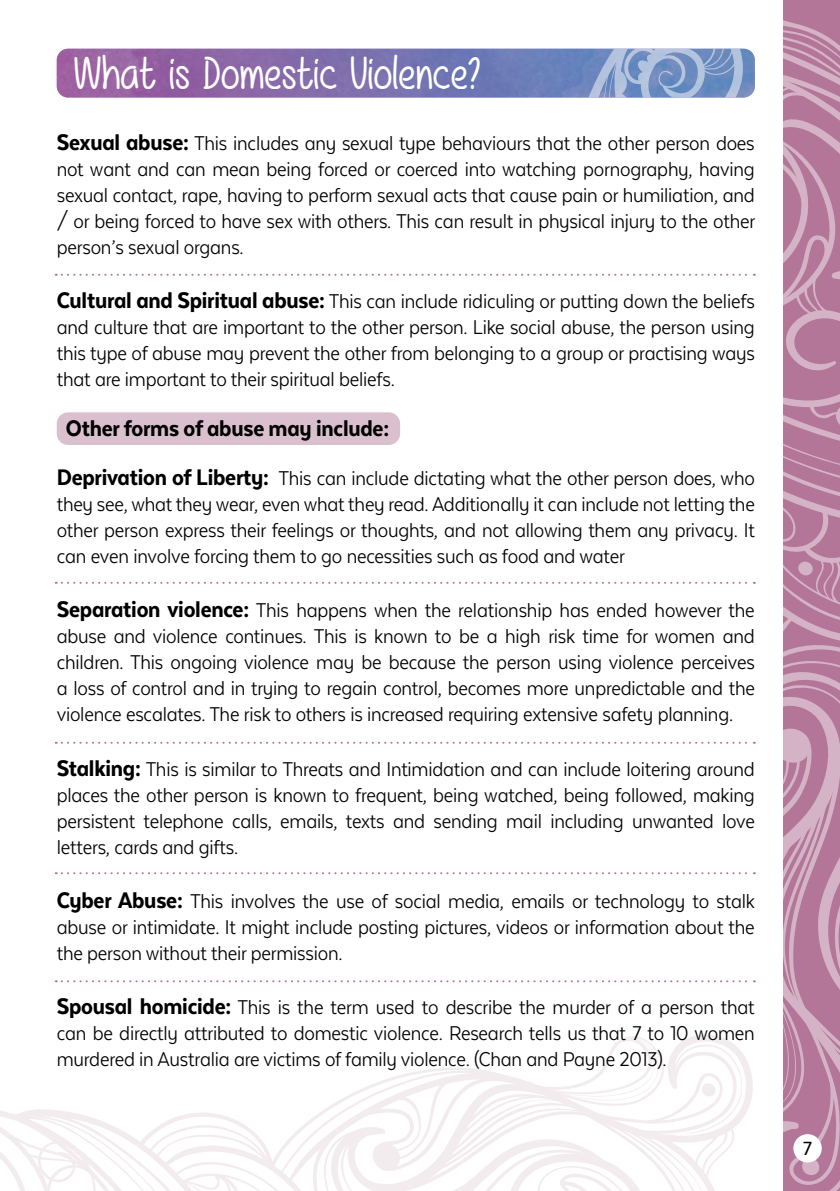
<style>
.page{position:relative;width:840px;height:1191px;background:#fff}
.page>*{position:absolute;margin:0;border:0;box-sizing:border-box;transform-origin:0 0}
.t1{font:46px "Mf Really Awesome";color:#fff}
.t2{font:800 26px "Texta Narrow Alt";letter-spacing:-.01em;color:#000}
.t3{font:23px/26px "Texta Narrow Alt";letter-spacing:-.01em;color:#000;text-align:justify}
.t4{font:22px "Texta Narrow Alt";color:#000}
.s1{font-weight:800;font-size:26px}
</style>
<div class="page">
<svg style="left:783px;top:0;width:57px;height:1191px;background:#bc88a5"></svg>
<svg style="left:742px;top:1053px;width:11px;height:66px"></svg>
<svg style="left:0;top:1035px;width:742px;height:156px"></svg>
<div style="left:57px;top:412px;width:343px;height:33px;background:#dac0ce;border-radius:11px"></div>
<img style="left:57px;top:49px;width:376px;height:48px">
<svg style="left:56px;top:274px;width:698px;height:2px"></svg>
<svg style="left:56px;top:582px;width:698px;height:2px"></svg>
<svg style="left:56px;top:742px;width:698px;height:2px"></svg>
<svg style="left:56px;top:872px;width:698px;height:2px"></svg>
<svg style="left:56px;top:980px;width:698px;height:2px"></svg>
<div style="left:793px;top:1134px;width:28px;height:28px;background:#fff;border-radius:50%"></div>
<div style="left:74px;top:55px;width:64px;height:35px;background:#9c65a4"></div>
<svg style="left:170px;top:60px;width:4px;height:29px"></svg>
<svg style="left:204px;top:57px;width:16px;height:33px"></svg>
<svg style="left:241px;top:66px;width:40px;height:23px"></svg>
<svg style="left:314px;top:60px;width:22px;height:29px"></svg>
<svg style="left:351px;top:57px;width:22px;height:33px"></svg>
<svg style="left:399px;top:66px;width:15px;height:23px"></svg>
<svg style="left:433px;top:49px;width:321px;height:48px;background:#788dc1"></svg>
<p class="t1" style="left:139px;top:47px;width:175px">▼ ▲ □ ▲▼</p>
<p class="t1" style="left:374px;top:47px;width:60px">□● ■</p>
<p class="t3" style="left:57px;top:130px;width:699px"><span class="s1">Sexual abuse:</span> This includes any sexual type behaviours that the other person does not want and can mean being forced or coerced into watching pornography, having sexual contact, rape, having to perform sexual acts that cause pain or humiliation, and / or being forced to have sex with others. This can result in physical injury to the other person’s sexual organs.</p>
<p class="t3" style="left:57px;top:288px;width:699px"><span class="s1">Cultural and Spiritual abuse:</span> This can include ridiculing or putting down the beliefs and culture that are important to the other person. Like social abuse, the person using this type of abuse may prevent the other from belonging to a group or practising ways that are important to their spiritual beliefs.</p>
<p class="t2" style="left:66px;top:415px;width:324px">Other forms of abuse may include:</p>
<p class="t3" style="left:57px;top:465px;width:699px"><span class="s1">Deprivation of Liberty:</span> This can include dictating what the other person does, who they see, what they wear, even what they read. Additionally it can include not letting the other person express their feelings or thoughts, and not allowing them any privacy. It can even involve forcing them to go necessities such as food and water</p>
<p class="t3" style="left:57px;top:597px;width:699px"><span class="s1">Separation violence:</span> This happens when the relationship has ended however the abuse and violence continues. This is known to be a high risk time for women and children. This ongoing violence may be because the person using violence perceives a loss of control and in trying to regain control, becomes more unpredictable and the violence escalates. The risk to others is increased requiring extensive safety planning.</p>
<p class="t3" style="left:57px;top:755px;width:699px"><span class="s1">Stalking:</span> This is similar to Threats and Intimidation and can include loitering around places the other person is known to frequent, being watched, being followed, making persistent telephone calls, emails, texts and sending mail including unwanted love letters, cards and gifts.</p>
<p class="t3" style="left:57px;top:888px;width:699px"><span class="s1">Cyber Abuse:</span> This involves the use of social media, emails or technology to stalk abuse or intimidate. It might include posting pictures, videos or information about the the person without their permission.</p>
<p class="t3" style="left:57px;top:994px;width:699px"><span class="s1">Spousal homicide:</span> This is the term used to describe the murder of a person that can be directly attributed to domestic violence. Research tells us that 7 to 10 women murdered in Australia are victims of family violence. (Chan and Payne 2013).</p>
<p class="t4" style="left:802px;top:1136px;width:10px">7</p>
</div>
